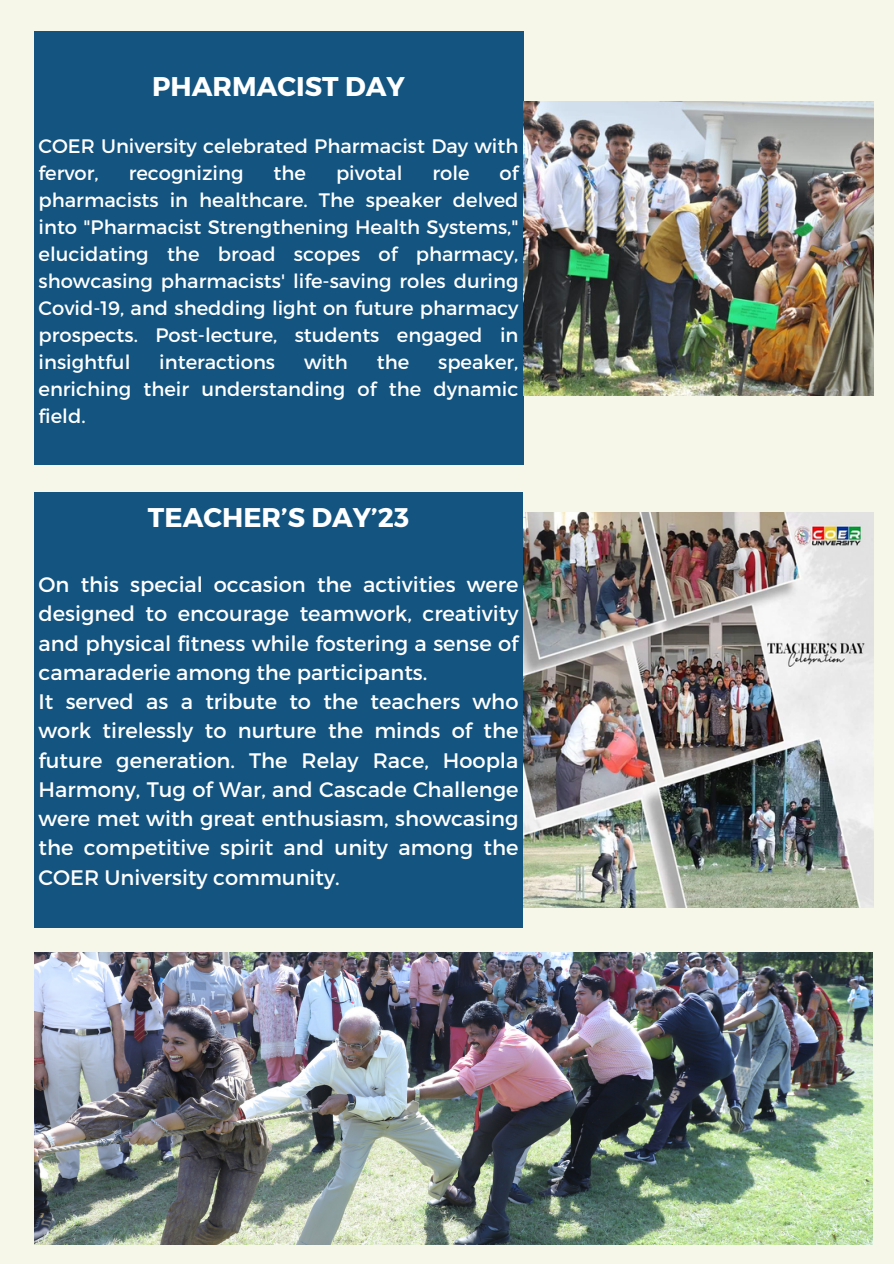
<style>
.page{position:relative;width:894px;height:1264px;background:#fff}
.page>*{position:absolute;margin:0;border:0;box-sizing:border-box;transform-origin:0 0}
.t1{font:700 27px "Montserrat";color:#fff}
.t2{font:21px/29.2px "Montserrat";color:#fff}
.t3{font:19.5px/27px "Montserrat";color:#fff;text-align:justify}
</style>
<div class="page">
<div style="left:0;top:0;width:893px;height:1263px;background:#f6f6e9"></div>
<div style="left:34px;top:32px;width:489px;height:433px;background:#135480"></div>
<div style="left:34px;top:492px;width:488px;height:435px;background:#135480"></div>
<img style="left:523px;top:512px;width:349px;height:395px">
<img style="left:34px;top:952px;width:838px;height:292px">
<img style="left:523px;top:102px;width:349px;height:293px">
<h1 class="t1" style="left:152px;top:68px;width:254px">PHARMACIST DAY</h1>
<p class="t3" style="left:39px;top:131px;width:481px">COER University celebrated Pharmacist Day with fervor,</p>
<p class="t3" style="left:129px;top:158px;width:116px">recognizing</p>
<p class="t3" style="left:273px;top:158px;width:34px">the</p>
<p class="t3" style="left:336px;top:158px;width:68px">pivotal</p>
<p class="t3" style="left:432px;top:158px;width:39px">role</p>
<p class="t3" style="left:39px;top:158px;width:481px;text-indent:461px">of pharmacists in healthcare. The speaker delved into "Pharmacist Strengthening Health Systems," elucidating the broad scopes of pharmacy, showcasing pharmacists' life-saving roles during Covid-19, and shedding light on future pharmacy prospects. Post-lecture, students engaged in insightful</p>
<p class="t3" style="left:159px;top:347px;width:117px">interactions</p>
<p class="t3" style="left:304px;top:347px;width:45px">with</p>
<p class="t3" style="left:377px;top:347px;width:34px">the</p>
<p class="t3" style="left:39px;top:347px;width:481px;text-indent:399px">speaker, enriching their understanding of the dynamic field.</p>
<h1 class="t1" style="left:148px;top:499px;width:262px">TEACHER’S DAY’23</h1>
<p class="t2" style="left:39px;top:569px;width:481px">On this special occasion the activities were designed to encourage teamwork, creativity and physical fitness while fostering a sense of camaraderie among the participants.<br>It served as a tribute to the teachers who work tirelessly to nurture the minds of the future generation. The Relay Race, Hoopla Harmony, Tug of War, and Cascade Challenge were met with great enthusiasm, showcasing the competitive spirit and unity among the COER University community.</p>
</div>
